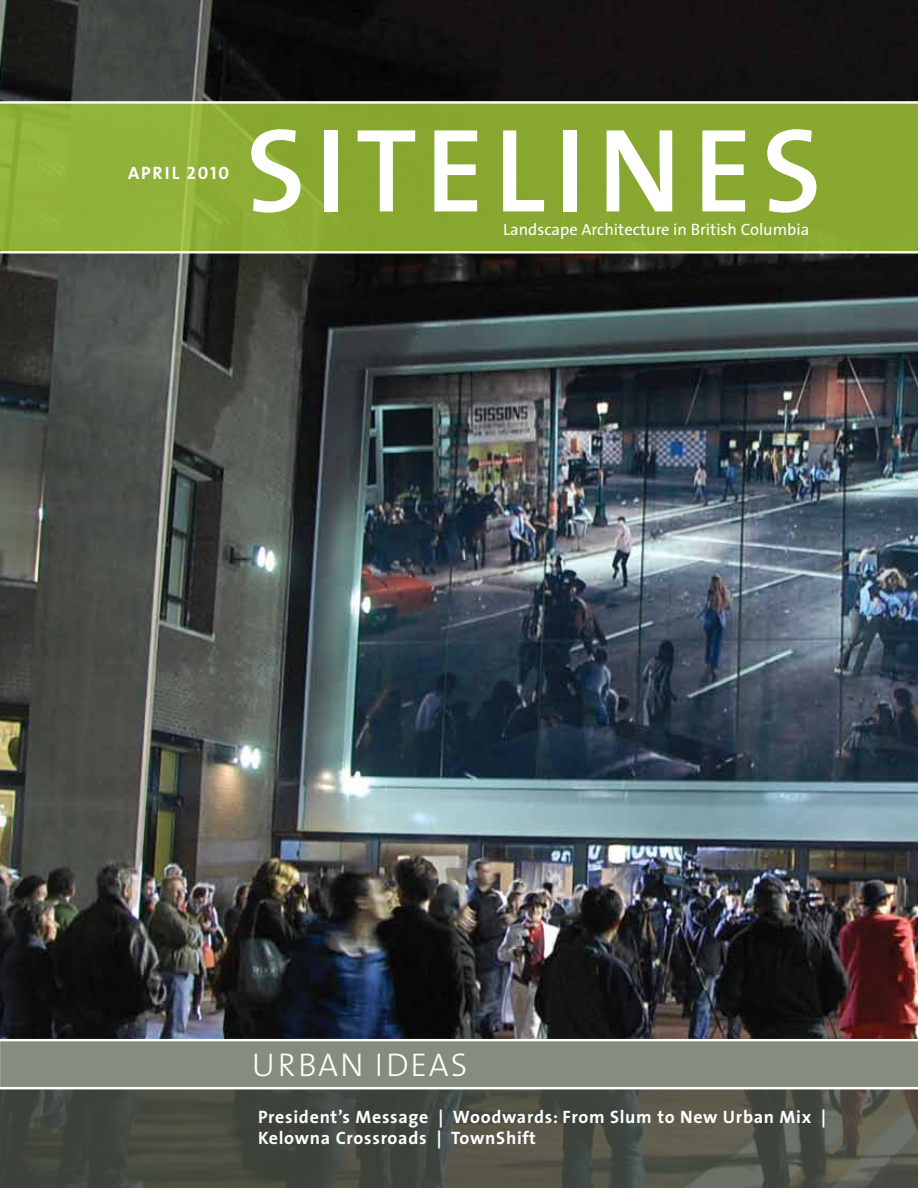
<style>
.page{position:relative;width:918px;height:1188px;background:#fff}
.page>*{position:absolute;margin:0;border:0;box-sizing:border-box;transform-origin:0 0}
.t1{font:600 120px "The Sans";letter-spacing:.075em;color:#fff}
.t2{font:300 33px "The Sans";letter-spacing:.06em;color:#fff}
.t3{font:700 18px/21.6px "The Sans";letter-spacing:.04em;color:#fff}
.t4{font:16.5px "The Sans";color:#fff}
.s1{font-family:"The Sans Bold Caps";font-weight:400}
</style>
<div class="page">
<img style="left:0;top:0;width:918px;height:1039px">
<svg style="left:0;top:104px;width:918px;height:147px;background:#8aaa32"></svg>
<svg style="left:0;top:1089px;width:918px;height:99px;background:#4b4e45"></svg>
<div style="left:0;top:1041px;width:918px;height:46px;background:#858e7e"></div>
<hr style="left:0;top:101px;width:918px;height:3px;background:#fff">
<hr style="left:0;top:251px;width:918px;height:3px;background:#fff">
<p class="t3" style="left:128px;top:161px;width:102px">APRIL <span class="s1">2010</span></p>
<h1 class="t1" style="left:246px;top:71px;width:578px">SITELINES</h1>
<p class="t4" style="left:503px;top:216px;width:308px">Landscape Architecture in British Columbia</p>
<h2 class="t2" style="left:252px;top:1038px;width:217px">URBAN IDEAS</h2>
<p class="t3" style="left:258px;top:1105px;width:570px">President’s Message | Woodwards: From Slum to New Urban Mix |<br>Kelowna Crossroads | TownShift</p>
</div>
